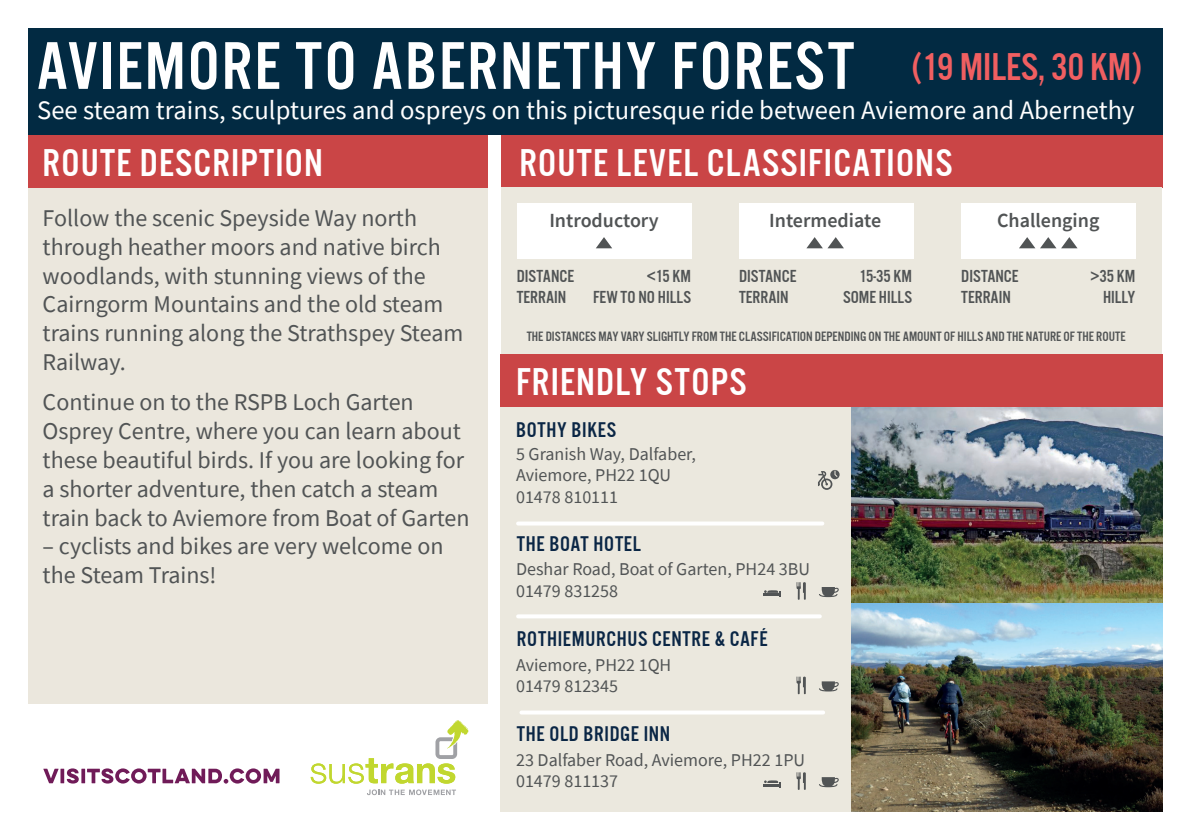
<style>
.page{position:relative;width:1191px;height:840px;background:#fff}
.page>*{position:absolute;margin:0;border:0;box-sizing:border-box;transform-origin:0 0}
.t1{font:70px "Alternate Got No 3 D";letter-spacing:.03em;color:#fff}
.t2{font:40px "Alternate Got No 3 D";letter-spacing:.03em;color:#fff}
.t3{font:40px "Alternate Got No 3 D";color:#f05f61}
.t4{font:26.6px "Source Sans Pro";color:#fff}
.t5{font:24px/28.8px "Source Sans Pro";color:#515455}
.t6{font:22px "Alternate Got No 3 D";letter-spacing:.03em;color:#0a2645}
.t7{font:600 20px "Source Sans Pro";color:#515455}
.t8{font:18px/21.6px "Source Sans Pro";color:#515455}
.t9{font:18px/21.6px "Alternate Got No 3 D";color:#515455}
.t10{font:14px "Alternate Got No 3 D";color:#515455}
</style>
<div class="page">
<div style="left:28px;top:28px;width:1134px;height:107px;background:#022a42"></div>
<div style="left:28px;top:135px;width:460px;height:568px;background:#ebe7dd"></div>
<div style="left:501px;top:135px;width:661px;height:52px;background:#ca4546"></div>
<div style="left:501px;top:187px;width:660px;height:167px;background:#ebe8de"></div>
<div style="left:500px;top:354px;width:662px;height:53px;background:#ca4546"></div>
<div style="left:28px;top:135px;width:460px;height:52px;background:#ca4546"></div>
<div style="left:500px;top:407px;width:662px;height:404px;background:#ebe8de"></div>
<svg style="left:518px;top:521px;width:304px;height:4px"></svg>
<svg style="left:518px;top:614px;width:302px;height:4px"></svg>
<svg style="left:521px;top:710px;width:302px;height:4px"></svg>
<div style="left:517px;top:203px;width:174px;height:56px;background:#fff"></div>
<div style="left:961px;top:203px;width:174px;height:56px;background:#fff"></div>
<div style="left:739px;top:203px;width:174px;height:56px;background:#fff"></div>
<svg style="left:1019px;top:237px;width:58px;height:11px"></svg>
<svg style="left:806px;top:237px;width:38px;height:11px"></svg>
<svg style="left:596px;top:237px;width:16px;height:11px"></svg>
<svg style="left:819px;top:681px;width:20px;height:10px"></svg>
<svg style="left:819px;top:587px;width:20px;height:9px"></svg>
<svg style="left:763px;top:590px;width:18px;height:6px"></svg>
<svg style="left:796px;top:676px;width:10px;height:17px"></svg>
<img style="left:852px;top:408px;width:310px;height:194px">
<img style="left:852px;top:602px;width:310px;height:209px">
<div style="left:830px;top:469px;width:9px;height:10px;background:#515455;border-radius:50%"></div>
<svg style="left:818px;top:469px;width:20px;height:20px"></svg>
<svg style="left:796px;top:582px;width:10px;height:17px"></svg>
<svg style="left:819px;top:777px;width:20px;height:9px"></svg>
<svg style="left:763px;top:780px;width:18px;height:6px"></svg>
<svg style="left:796px;top:772px;width:10px;height:17px"></svg>
<svg style="left:43px;top:768px;width:16px;height:14px"></svg>
<svg style="left:60px;top:768px;width:4px;height:14px"></svg>
<svg style="left:67px;top:768px;width:12px;height:15px"></svg>
<svg style="left:81px;top:768px;width:4px;height:14px"></svg>
<svg style="left:87px;top:768px;width:192px;height:15px"></svg>
<svg style="left:367px;top:789px;width:89px;height:5px"></svg>
<svg style="left:311px;top:720px;width:157px;height:63px"></svg>
<h1 class="t1" style="left:36px;top:29px;width:819px">AVIEMORE TO ABERNETHY FOREST</h1>
<h2 class="t3" style="left:912px;top:46px;width:231px">(19 MILES, 30 KM)</h2>
<p class="t4" style="left:37px;top:94px;width:1099px">See steam trains, sculptures and ospreys on this picturesque ride between Aviemore and Abernethy</p>
<h2 class="t2" style="left:43px;top:141px;width:282px">ROUTE DESCRIPTION</h2>
<p class="t5" style="left:43px;top:203px;width:422px">Follow the scenic Speyside Way north through heather moors and native birch woodlands, with stunning views of the Cairngorm Mountains and the old steam trains running along the Strathspey Steam Railway.</p>
<p class="t5" style="left:43px;top:387px;width:428px">Continue on to the RSPB Loch Garten Osprey Centre, where you can learn about these beautiful birds. If you are looking for a shorter adventure, then catch a steam train back to Aviemore from Boat of Garten</p>
<p class="t5" style="left:43px;top:531px;width:402px">– cyclists and bikes are very welcome on the Steam Trains!</p>
<h2 class="t2" style="left:519px;top:141px;width:434px">ROUTE LEVEL CLASSIFICATIONS</h2>
<p class="t7" style="left:549px;top:207px;width:111px">Introductory</p>
<p class="t7" style="left:769px;top:207px;width:113px">Intermediate</p>
<p class="t7" style="left:997px;top:207px;width:104px">Challenging</p>
<p class="t9" style="left:517px;top:265px;width:59px">DISTANCE<br>TERRAIN</p>
<p class="t9" style="left:961px;top:265px;width:59px">DISTANCE<br>TERRAIN</p>
<p class="t9" style="left:739px;top:265px;width:59px">DISTANCE<br>TERRAIN</p>
<p class="t9" style="left:1090px;top:265px;width:47px;text-align:right">&gt;35 KM<br>HILLY</p>
<p class="t9" style="left:843px;top:265px;width:71px;text-align:right">15-35 KM<br>SOME HILLS</p>
<p class="t9" style="left:593px;top:265px;width:99px;text-align:right">&lt;15 KM<br>FEW TO NO HILLS</p>
<p class="t10" style="left:527px;top:329px;width:600px">THE DISTANCES MAY VARY SLIGHTLY FROM THE CLASSIFICATION DEPENDING ON THE AMOUNT OF HILLS AND THE NATURE OF THE ROUTE</p>
<h2 class="t2" style="left:516px;top:361px;width:232px">FRIENDLY STOPS</h2>
<p class="t6" style="left:516px;top:418px;width:101px">BOTHY BIKES</p>
<p class="t8" style="left:516px;top:442px;width:181px">5 Granish Way, Dalfaber,<br>Aviemore, PH22 1QU<br>01478 810111</p>
<p class="t6" style="left:517px;top:532px;width:126px">THE BOAT HOTEL</p>
<p class="t8" style="left:516px;top:557px;width:295px">Deshar Road, Boat of Garten, PH24 3BU<br>01479 831258</p>
<p class="t6" style="left:517px;top:626px;width:252px">ROTHIEMURCHUS CENTRE &amp; CAFÉ</p>
<p class="t8" style="left:516px;top:653px;width:157px">Aviemore, PH22 1QH<br>01479 812345</p>
<p class="t6" style="left:517px;top:721px;width:155px">THE OLD BRIDGE INN</p>
<p class="t8" style="left:516px;top:748px;width:290px">23 Dalfaber Road, Aviemore, PH22 1PU<br>01479 811137</p>
</div>
